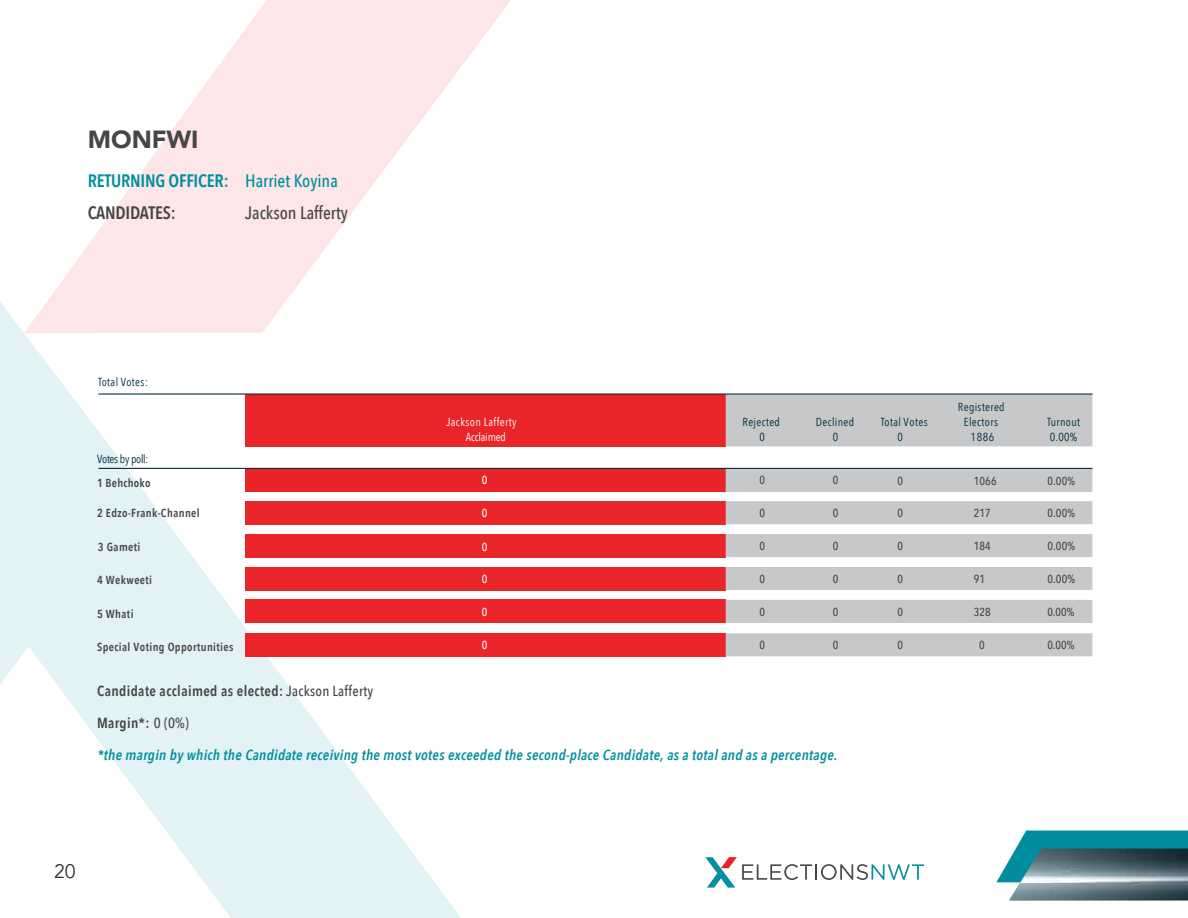
<style>
.page{position:relative;width:1188px;height:918px;background:#fff}
.page>*{position:absolute;margin:0;border:0;box-sizing:border-box;transform-origin:0 0}
.t1{font:900 24.75px "Avenir";color:#464647}
.t2{font:19.5px "Avenir";color:#2f2f2e}
.t3{font:600 18px/31.7px "Avenir Next Condensed";letter-spacing:-.01em;color:#008e9e}
.t4{font:500 18px "Avenir Next Condensed";color:#464647}
.t5{font:italic 600 14.55px "Avenir Next Condensed";letter-spacing:.02em;color:#008e9e}
.t6{font:600 14.55px "Avenir Next Condensed";letter-spacing:.025em;color:#464647}
.t7{font:600 11.7px "Avenir Next Condensed";letter-spacing:.035em;color:#474749}
.t8{font:11.7px/14.5px "Avenir Next Condensed";letter-spacing:.03em;color:#002e3a;text-align:center}
.t9{font:500 11.7px "Avenir Next Condensed";letter-spacing:.01em;color:#474749}
.t10{font:11.7px/14.5px "Avenir Next Condensed";letter-spacing:.035em;color:#fff}
.t11{font:11.7px "Avenir Next Condensed";letter-spacing:-.025em;color:#002e3a}
.t12{font:500 11.7px "Avenir Next Condensed";color:#fff}
.s1{font-weight:500}
.s2{color:#464647}
</style>
<div class="page">
<svg style="left:996px;top:831px;width:192px;height:52px"></svg>
<img style="left:1009px;top:849px;width:179px;height:51px">
<svg style="left:0;top:302px;width:471px;height:616px"></svg>
<svg style="left:24px;top:0;width:487px;height:333px"></svg>
<svg style="left:705px;top:857px;width:219px;height:31px"></svg>
<div style="left:245px;top:394px;width:481px;height:52px;background:#e92529"></div>
<div style="left:726px;top:395px;width:366px;height:51px;background:#c7c8ca"></div>
<div style="left:245px;top:469px;width:481px;height:23px;background:#e92429"></div>
<div style="left:726px;top:469px;width:366px;height:23px;background:#c7c8ca"></div>
<div style="left:245px;top:600px;width:481px;height:23px;background:#e92529"></div>
<div style="left:726px;top:600px;width:366px;height:23px;background:#c7c8ca"></div>
<div style="left:245px;top:567px;width:481px;height:23px;background:#e92529"></div>
<div style="left:726px;top:567px;width:366px;height:23px;background:#c7c8ca"></div>
<div style="left:245px;top:534px;width:481px;height:23px;background:#e92529"></div>
<div style="left:726px;top:534px;width:366px;height:23px;background:#c7c8ca"></div>
<div style="left:245px;top:501px;width:481px;height:23px;background:#e92529"></div>
<div style="left:726px;top:501px;width:366px;height:23px;background:#c7c8ca"></div>
<div style="left:245px;top:633px;width:481px;height:23px;background:#e92529"></div>
<div style="left:726px;top:633px;width:366px;height:23px;background:#c7c8ca"></div>
<hr style="left:98px;top:393px;width:995px;height:2px;background:#002e3a">
<hr style="left:98px;top:468px;width:994px;height:1px;background:#002e3a">
<h1 class="t1" style="left:88px;top:119px;width:112px">MONFWI</h1>
<p class="t3" style="left:88px;top:164px;width:252px">RETURNING OFFICER: <span class="s1">Harriet Koyina<br></span><span class="s2">CANDIDATES:</span></p>
<p class="t4" style="left:245px;top:201px;width:104px">Jackson Lafferty</p>
<p class="t8" style="left:98px;top:375px;width:52px">Total Votes:</p>
<p class="t11" style="left:97px;top:448px;width:53px">Votes by poll:</p>
<p class="t7" style="left:97px;top:472px;width:55px">1 Behchoko</p>
<p class="t10" style="left:466px;top:414px;width:52px;text-indent:-20px">Jackson Lafferty<br>Acclaimed</p>
<p class="t8" style="left:743px;top:414px;width:39px">Rejected<br>0</p>
<p class="t8" style="left:816px;top:414px;width:40px">Declined<br>0</p>
<p class="t8" style="left:898px;top:414px;width:32px;text-align:left;text-indent:-17px">Total Votes<br>0</p>
<p class="t8" style="left:958px;top:400px;width:48px">Registered<br>Electors<br>1886</p>
<p class="t8" style="left:1047px;top:414px;width:35px;text-align:left">Turnout<br>0.00%</p>
<p class="t12" style="left:482px;top:473px;width:7px">0</p>
<p class="t9" style="left:760px;top:473px;width:7px">0</p>
<p class="t9" style="left:833px;top:473px;width:7px">0</p>
<p class="t9" style="left:898px;top:473px;width:7px">0</p>
<p class="t9" style="left:974px;top:474px;width:24px">1066</p>
<p class="t9" style="left:1047px;top:474px;width:29px">0.00%</p>
<p class="t7" style="left:97px;top:503px;width:104px">2 Edzo-Frank-Channel</p>
<p class="t9" style="left:1047px;top:506px;width:29px">0.00%</p>
<p class="t12" style="left:482px;top:506px;width:7px">0</p>
<p class="t12" style="left:482px;top:539px;width:7px">0</p>
<p class="t12" style="left:482px;top:572px;width:7px">0</p>
<p class="t12" style="left:482px;top:605px;width:7px">0</p>
<p class="t9" style="left:1047px;top:605px;width:29px">0.00%</p>
<p class="t9" style="left:760px;top:506px;width:7px">0</p>
<p class="t9" style="left:833px;top:506px;width:7px">0</p>
<p class="t9" style="left:898px;top:506px;width:7px">0</p>
<p class="t9" style="left:974px;top:506px;width:19px">217</p>
<p class="t9" style="left:1047px;top:539px;width:29px">0.00%</p>
<p class="t9" style="left:1047px;top:572px;width:29px">0.00%</p>
<p class="t9" style="left:760px;top:539px;width:7px">0</p>
<p class="t9" style="left:833px;top:539px;width:7px">0</p>
<p class="t9" style="left:898px;top:539px;width:7px">0</p>
<p class="t9" style="left:974px;top:539px;width:18px">184</p>
<p class="t9" style="left:974px;top:572px;width:13px">91</p>
<p class="t9" style="left:974px;top:605px;width:18px">328</p>
<p class="t7" style="left:98px;top:536px;width:44px">3 Gameti</p>
<p class="t7" style="left:97px;top:570px;width:57px">4 Wekweeti</p>
<p class="t9" style="left:760px;top:572px;width:7px">0</p>
<p class="t9" style="left:833px;top:572px;width:7px">0</p>
<p class="t9" style="left:898px;top:572px;width:7px">0</p>
<p class="t7" style="left:97px;top:603px;width:38px">5 Whati</p>
<p class="t9" style="left:760px;top:605px;width:7px">0</p>
<p class="t9" style="left:833px;top:605px;width:7px">0</p>
<p class="t9" style="left:898px;top:605px;width:7px">0</p>
<p class="t7" style="left:97px;top:637px;width:138px">Special Voting Opportunities</p>
<p class="t12" style="left:482px;top:638px;width:7px">0</p>
<p class="t9" style="left:760px;top:638px;width:7px">0</p>
<p class="t9" style="left:833px;top:638px;width:7px">0</p>
<p class="t9" style="left:898px;top:638px;width:7px">0</p>
<p class="t9" style="left:979px;top:638px;width:7px">0</p>
<p class="t6" style="left:97px;top:678px;width:278px">Candidate acclaimed as elected: <span class="s1">Jackson Lafferty</span></p>
<p class="t6" style="left:97px;top:710px;width:93px">Margin*: <span class="s1">0 (0%)</span></p>
<p class="t5" style="left:97px;top:746px;width:742px">*the margin by which the Candidate receiving the most votes exceeded the second-place Candidate, as a total and as a percentage.</p>
<p class="t9" style="left:1047px;top:638px;width:29px">0.00%</p>
<h2 class="t2" style="left:54px;top:860px;width:23px">20</h2>
</div>
